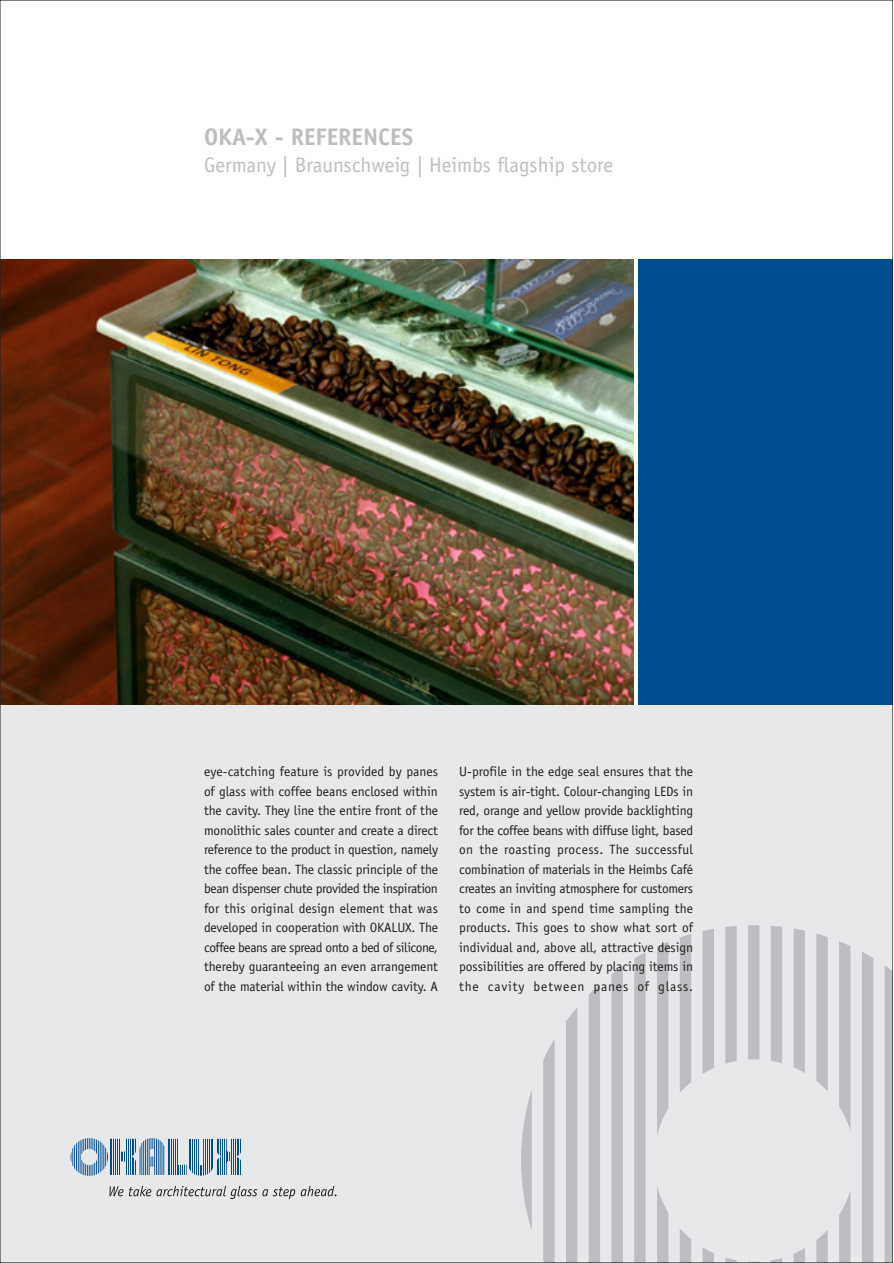
<style>
.page{position:relative;width:894px;height:1263px;background:#fff}
.page>*{position:absolute;margin:0;border:0;box-sizing:border-box;transform-origin:0 0}
.t1{font:700 24px "Officina Sans";color:#bdbec1}
.t2{font:21px "Officina Sans";color:#bdbec1}
.t3{font:13.5px/19.5px "Officina Sans";letter-spacing:-.005em;color:#231f20;text-align:justify}
</style>
<div class="page">
<img style="left:2px;top:259px;width:632px;height:447px">
<div style="left:638px;top:259px;width:254px;height:447px;background:#004e92"></div>
<div style="left:0;top:706px;width:892px;height:557px;background:#e7e8e9"></div>
<svg style="left:521px;top:925px;width:369px;height:336px"></svg>
<hr style="left:110px;top:1139px;width:1px;height:36px;background:#004e92">
<hr style="left:111px;top:1139px;width:1px;height:36px;background:#004e92">
<hr style="left:113px;top:1139px;width:1px;height:36px;background:#004e92">
<hr style="left:115px;top:1139px;width:1px;height:36px;background:#004e92">
<hr style="left:117px;top:1139px;width:1px;height:36px;background:#004e92">
<hr style="left:119px;top:1139px;width:1px;height:36px;background:#004e92">
<hr style="left:121px;top:1139px;width:1px;height:36px;background:#004e92">
<hr style="left:122px;top:1139px;width:1px;height:36px;background:#004e92">
<hr style="left:124px;top:1139px;width:1px;height:36px;background:#004e92">
<hr style="left:126px;top:1139px;width:1px;height:36px;background:#004e92">
<hr style="left:128px;top:1139px;width:1px;height:36px;background:#004e92">
<hr style="left:130px;top:1139px;width:1px;height:36px;background:#004e92">
<hr style="left:132px;top:1139px;width:1px;height:36px;background:#004e92">
<hr style="left:133px;top:1139px;width:1px;height:36px;background:#004e92">
<hr style="left:135px;top:1139px;width:1px;height:36px;background:#004e92">
<hr style="left:168px;top:1139px;width:1px;height:36px;background:#004e92">
<hr style="left:169px;top:1139px;width:1px;height:36px;background:#004e92">
<hr style="left:171px;top:1139px;width:1px;height:36px;background:#004e92">
<hr style="left:173px;top:1139px;width:1px;height:36px;background:#004e92">
<hr style="left:175px;top:1139px;width:1px;height:36px;background:#004e92">
<hr style="left:177px;top:1139px;width:1px;height:36px;background:#004e92">
<hr style="left:179px;top:1139px;width:1px;height:36px;background:#004e92">
<hr style="left:180px;top:1139px;width:1px;height:36px;background:#004e92">
<hr style="left:182px;top:1139px;width:1px;height:36px;background:#004e92">
<hr style="left:184px;top:1139px;width:1px;height:36px;background:#004e92">
<hr style="left:186px;top:1139px;width:1px;height:36px;background:#004e92">
<svg style="left:189px;top:1163px;width:24px;height:13px"></svg>
<hr style="left:217px;top:1139px;width:1px;height:36px;background:#004e92">
<hr style="left:218px;top:1139px;width:1px;height:36px;background:#004e92">
<hr style="left:220px;top:1139px;width:1px;height:36px;background:#004e92">
<hr style="left:222px;top:1139px;width:1px;height:36px;background:#004e92">
<hr style="left:224px;top:1139px;width:1px;height:36px;background:#004e92">
<hr style="left:226px;top:1139px;width:1px;height:36px;background:#004e92">
<hr style="left:228px;top:1139px;width:1px;height:36px;background:#004e92">
<hr style="left:229px;top:1139px;width:1px;height:36px;background:#004e92">
<hr style="left:231px;top:1139px;width:1px;height:36px;background:#004e92">
<hr style="left:233px;top:1139px;width:1px;height:36px;background:#004e92">
<hr style="left:235px;top:1139px;width:1px;height:36px;background:#004e92">
<hr style="left:237px;top:1139px;width:1px;height:36px;background:#004e92">
<hr style="left:238px;top:1139px;width:1px;height:36px;background:#004e92">
<hr style="left:240px;top:1139px;width:1px;height:36px;background:#004e92">
<svg style="left:110px;top:1186px;width:13px;height:10px"></svg>
<svg style="left:129px;top:1186px;width:166px;height:13px"></svg>
<svg style="left:301px;top:1186px;width:36px;height:10px"></svg>
<svg style="left:140px;top:1138px;width:24px;height:37px"></svg>
<svg style="left:71px;top:1138px;width:37px;height:38px"></svg>
<h1 class="t1" style="left:204px;top:128px;width:211px">OKA-X - REFERENCES</h1>
<h2 class="t2" style="left:204px;top:157px;width:411px">Germany | Braunschweig | Heimbs flagship store</h2>
<p class="t3" style="left:204px;top:763px;width:235px">eye-catching feature is provided by panes of glass with coffee beans enclosed within the cavity. They line the entire front of the monolithic sales counter and create a direct reference to the product in question, namely the coffee bean. The classic principle of the bean dispenser chute provided the inspiration for this original design element that was developed in cooperation with OKALUX. The coffee beans are spread onto a bed of silicone, thereby guaranteeing an even arrangement of the material within the window cavity. A</p>
<p class="t3" style="left:459px;top:763px;width:235px">U-profile in the edge seal ensures that the system is air-tight. Colour-changing LEDs in red, orange and yellow provide backlighting for the coffee beans with diffuse light, based on the roasting process. The successful combination of materials in the Heimbs Café creates an inviting atmosphere for customers to come in and spend time sampling the products. This goes to show what sort of individual and, above all, attractive design possibilities are offered by placing items in the cavity between panes of glass.</p>
</div>
